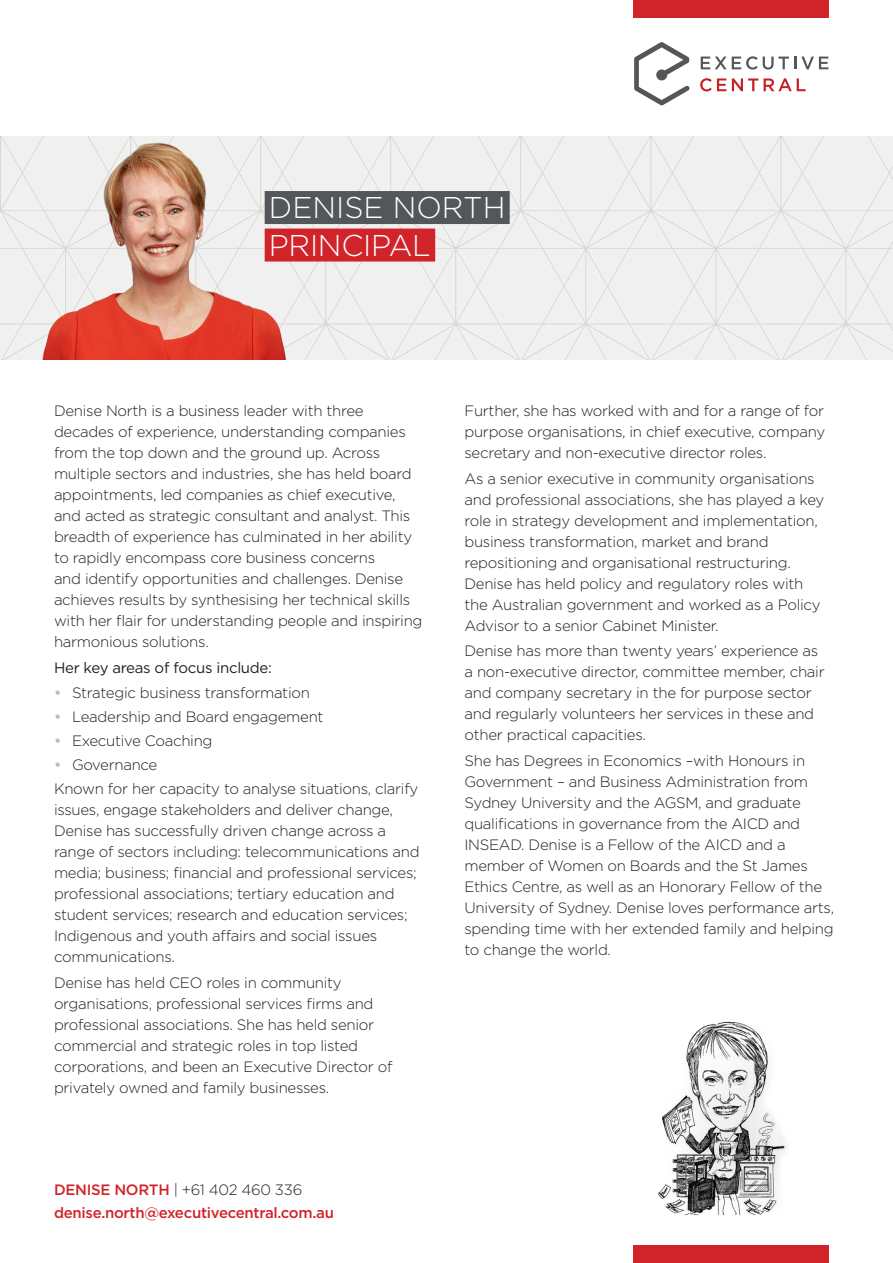
<style>
.page{position:relative;width:893px;height:1263px;background:#fff}
.page>*{position:absolute;margin:0;border:0;box-sizing:border-box;transform-origin:0 0}
.Heading{font:300 30px/37.5px "Gotham";letter-spacing:-.01em;color:#fff}
.t1{font:300 15px/21px "Gotham";letter-spacing:-.02em;color:#231f20}
.t2{font:500 15px/22.5px "Gotham";letter-spacing:-.02em;color:#d1232a}
.t3{font:15px "Gotham";letter-spacing:-.02em;color:#231f20}
.s1{font-weight:500;color:#bdbbbb}
.s2{font-weight:300;color:#231f20}
</style>
<div class="page">
<svg style="left:701px;top:56px;width:127px;height:14px"></svg>
<svg style="left:700px;top:78px;width:26px;height:13px"></svg>
<svg style="left:732px;top:78px;width:26px;height:13px"></svg>
<svg style="left:764px;top:78px;width:42px;height:13px"></svg>
<svg style="left:634px;top:42px;width:56px;height:63px"></svg>
<div style="left:634px;top:0;width:195px;height:18px;background:#d1232a"></div>
<div style="left:634px;top:1245px;width:195px;height:18px;background:#d1232a"></div>
<img style="left:0;top:136px;width:893px;height:223px">
<div style="left:265px;top:191px;width:245px;height:33px;background:#54575a"></div>
<div style="left:265px;top:229px;width:170px;height:33px;background:#d1232a"></div>
<img style="left:657px;top:1021px;width:129px;height:195px">
<p class="Heading" style="left:269px;top:188px;width:238px">DENISE NORTH<br>PRINCIPAL</p>
<p class="t1" style="left:54px;top:400px;width:370px">Denise North is a business leader with three decades of experience, understanding companies from the top down and the ground up. Across multiple sectors and industries, she has held board appointments, led companies as chief executive, and acted as strategic consultant and analyst. This breadth of experience has culminated in her ability to rapidly encompass core business concerns<br>and identify opportunities and challenges. Denise achieves results by synthesising her technical skills with her flair for understanding people and inspiring harmonious solutions.</p>
<p class="t3" style="left:54px;top:658px;width:219px">Her key areas of focus include:</p>
<p class="t1" style="left:54px;top:682px;width:257px"><span class="s1">•</span> Strategic business transformation</p>
<p class="t1" style="left:54px;top:706px;width:271px"><span class="s1">•</span> Leadership and Board engagement</p>
<p class="t1" style="left:54px;top:730px;width:160px"><span class="s1">•</span> Executive Coaching</p>
<p class="t1" style="left:54px;top:754px;width:105px"><span class="s1">•</span> Governance</p>
<p class="t1" style="left:54px;top:778px;width:367px">Known for her capacity to analyse situations, clarify issues, engage stakeholders and deliver change, Denise has successfully driven change across a range of sectors including: telecommunications and media; business; financial and professional services; professional associations; tertiary education and student services; research and education services; Indigenous and youth affairs and social issues communications.</p>
<p class="t1" style="left:54px;top:971px;width:340px">Denise has held CEO roles in community organisations, professional services firms and professional associations. She has held senior commercial and strategic roles in top listed corporations, and been an Executive Director of privately owned and family businesses.</p>
<p class="t2" style="left:54px;top:1178px;width:281px">DENISE NORTH <span class="s2">| +61 402 460 336 </span>denise.north@executivecentral.com.au</p>
<p class="t1" style="left:464px;top:400px;width:362px;text-align:justify">Further, she has worked with and for a range of for purpose organisations, in chief executive, company secretary and non-executive director roles.</p>
<p class="t1" style="left:464px;top:467px;width:361px">As a senior executive in community organisations and professional associations, she has played a key role in strategy development and implementation, business transformation, market and brand repositioning and organisational restructuring.<br>Denise has held policy and regulatory roles with the Australian government and worked as a Policy Advisor to a senior Cabinet Minister.</p>
<p class="t1" style="left:464px;top:640px;width:362px">Denise has more than twenty years’ experience as a non-executive director, committee member, chair and company secretary in the for purpose sector and regularly volunteers her services in these and other practical capacities.</p>
<p class="t1" style="left:464px;top:749px;width:371px">She has Degrees in Economics –with Honours in Government – and Business Administration from Sydney University and the AGSM, and graduate qualifications in governance from the AICD and INSEAD. Denise is a Fellow of the AICD and a member of Women on Boards and the St James Ethics Centre, as well as an Honorary Fellow of the University of Sydney. Denise loves performance arts, spending time with her extended family and helping to change the world.</p>
</div>
